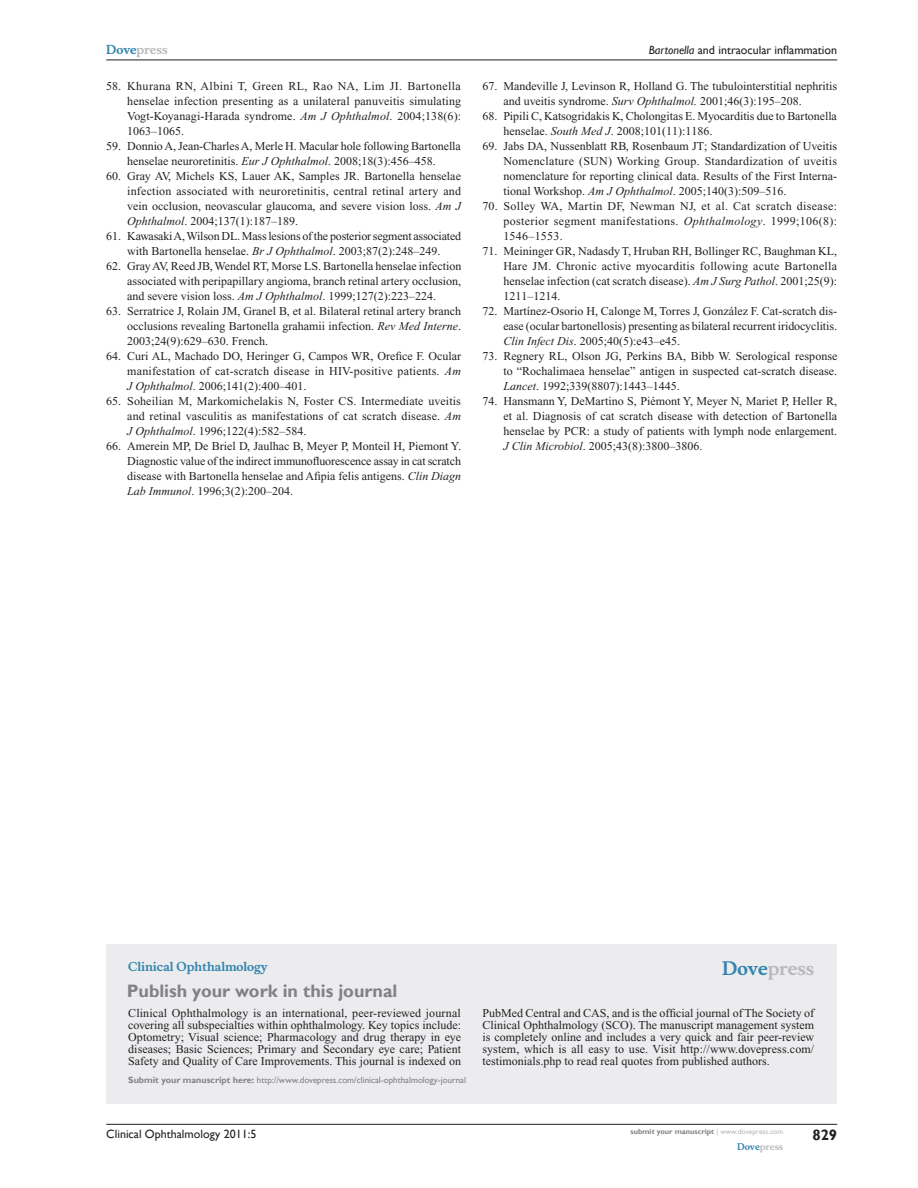
<style>
.page{position:relative;width:918px;height:1188px;background:#fff}
.page>*{position:absolute;margin:0;border:0;box-sizing:border-box;transform-origin:0 0}
.t1{font:700 18px "Gill Sans";color:#808285}
.t2{font:700 18px "Musee";color:#b8b9bc}
.t3{font:700 15px "Gill Sans";color:#231f20}
.t4{font:12px/15px "Times New Roman";color:#231f20;text-align:justify}
.t5{font:12px "Gill Sans";color:#231f20}
.t6{font:700 12px "Musee";color:#3485ae}
.t7{font:700 12px "Musee";color:#b8b9bc}
.t8{font:9px "Gill Sans";color:#808285}
.t9{font:700 9px "Musee";color:#b8b9bc}
.t10{font:700 7.5px "Gill Sans";color:#808285}
.s1{color:#3485ae}
.s2{font-style:italic}
.s3{font-weight:700}
.s4{font-weight:400;color:#b8b9bc}
</style>
<div class="page">
<div style="left:106px;top:944px;width:731px;height:159px;background:#ececee"></div>
<hr style="left:106px;top:1124px;width:731px;height:1px;background:#231f20">
<hr style="left:106px;top:60px;width:731px;height:1px;background:#231f20">
<p class="t7" style="left:106px;top:43px;width:63px"><span class="s1">Dove</span>press</p>
<p class="t4" style="left:127px;top:79px;width:335px;text-indent:-21px">58. Khurana RN, Albini T, Green RL, Rao NA, Lim JI. Bartonella henselae infection presenting as a unilateral panuveitis simulating Vogt-Koyanagi-Harada syndrome. <span class="s2">Am J Ophthalmol</span>. 2004;138(6):<br>1063–1065.</p>
<p class="t4" style="left:106px;top:139px;width:356px;text-align:center">59. Donnio A, Jean-Charles A, Merle H. Macular hole following Bartonella henselae neuroretinitis. <span class="s2">Eur J Ophthalmol</span>. 2008;18(3):456–458.</p>
<p class="t4" style="left:127px;top:169px;width:335px;text-indent:-21px">60. Gray AV, Michels KS, Lauer AK, Samples JR. Bartonella henselae infection associated with neuroretinitis, central retinal artery and vein occlusion, neovascular glaucoma, and severe vision loss. <span class="s2">Am J Ophthalmol</span>. 2004;137(1):187–189.</p>
<p class="t4" style="left:106px;top:229px;width:356px;text-align:center">61. Kawasaki A, Wilson DL. Mass lesions of the posterior segment associated with Bartonella henselae. <span class="s2">Br J Ophthalmol</span>. 2003;87(2):248–249.</p>
<p class="t4" style="left:127px;top:259px;width:336px;text-indent:-21px">62. Gray AV, Reed JB, Wendel RT, Morse LS. Bartonella henselae infection associated with peripapillary angioma, branch retinal artery occlusion, and severe vision loss. <span class="s2">Am J Ophthalmol</span>. 1999;127(2):223–224.</p>
<p class="t4" style="left:127px;top:304px;width:335px;text-indent:-21px">63. Serratrice J, Rolain JM, Granel B, et al. Bilateral retinal artery branch occlusions revealing Bartonella grahamii infection. <span class="s2">Rev Med Interne</span>.<br>2003;24(9):629–630. French.</p>
<p class="t4" style="left:127px;top:349px;width:335px;text-indent:-21px">64. Curi AL, Machado DO, Heringer G, Campos WR, Orefice F. Ocular manifestation of cat-scratch disease in HIV-positive patients. <span class="s2">Am J Ophthalmol</span>. 2006;141(2):400–401.</p>
<p class="t4" style="left:127px;top:394px;width:335px;text-indent:-21px">65. Soheilian M, Markomichelakis N, Foster CS. Intermediate uveitis and retinal vasculitis as manifestations of cat scratch disease. <span class="s2">Am J Ophthalmol</span>. 1996;122(4):582–584.</p>
<p class="t4" style="left:127px;top:439px;width:335px;text-indent:-21px">66. Amerein MP, De Briel D, Jaulhac B, Meyer P, Monteil H, Piemont Y.<br>Diagnostic value of the indirect immunofluorescence assay in cat scratch disease with Bartonella henselae and Afipia felis antigens. <span class="s2">Clin Diagn Lab Immunol</span>. 1996;3(2):200–204.</p>
<p class="t5" style="left:649px;top:43px;width:190px"><span class="s2">Bartonella</span> and intraocular inflammation</p>
<p class="t4" style="left:503px;top:79px;width:335px;text-indent:-21px">67. Mandeville J, Levinson R, Holland G. The tubulointerstitial nephritis and uveitis syndrome. <span class="s2">Surv Ophthalmol.</span> 2001;46(3):195–208.</p>
<p class="t4" style="left:503px;top:109px;width:335px;text-indent:-21px">68. Pipili C, Katsogridakis K, Cholongitas E. Myocarditis due to Bartonella henselae. <span class="s2">South Med J</span>. 2008;101(11):1186.</p>
<p class="t4" style="left:503px;top:139px;width:335px;text-indent:-21px">69. Jabs DA, Nussenblatt RB, Rosenbaum JT; Standardization of Uveitis Nomenclature (SUN) Working Group. Standardization of uveitis nomenclature for reporting clinical data. Results of the First Interna&shy;tional Workshop. <span class="s2">Am J Ophthalmol</span>. 2005;140(3):509–516.</p>
<p class="t4" style="left:503px;top:199px;width:335px;text-indent:-21px">70. Solley WA, Martin DF, Newman NJ, et al. Cat scratch disease: posterior segment manifestations. <span class="s2">Ophthalmology</span>. 1999;106(8):<br>1546–1553.</p>
<p class="t4" style="left:503px;top:244px;width:335px;text-indent:-21px">71. Meininger GR, Nadasdy T, Hruban RH, Bollinger RC, Baughman KL, Hare JM. Chronic active myocarditis following acute Bartonella henselae infection (cat scratch disease). <span class="s2">Am J Surg Pathol</span>. 2001;25(9):<br>1211–1214.</p>
<p class="t4" style="left:503px;top:304px;width:335px;text-indent:-21px">72. Martínez-Osorio H, Calonge M, Torres J, González F. Cat-scratch dis&shy;ease (ocular bartonellosis) presenting as bilateral recurrent iridocyclitis.<br><span class="s2">Clin Infect Dis</span>. 2005;40(5):e43–e45.</p>
<p class="t4" style="left:503px;top:349px;width:336px;text-indent:-21px">73. Regnery RL, Olson JG, Perkins BA, Bibb W. Serological response to “Rochalimaea henselae” antigen in suspected cat-scratch disease.<br><span class="s2">Lancet</span>. 1992;339(8807):1443–1445.</p>
<p class="t4" style="left:503px;top:394px;width:335px;text-indent:-21px">74. Hansmann Y, DeMartino S, Piémont Y, Meyer N, Mariet P, Heller R, et al. Diagnosis of cat scratch disease with detection of Bartonella henselae by PCR: a study of patients with lymph node enlargement.<br><span class="s2">J Clin Microbiol</span>. 2005;43(8):3800–3806.</p>
<p class="t6" style="left:128px;top:959px;width:141px">Clinical Ophthalmology</p>
<h1 class="t1" style="left:127px;top:980px;width:272px">Publish your work in this journal</h1>
<h1 class="t2" style="left:722px;top:958px;width:94px"><span class="s1">Dove</span>press</h1>
<p class="t4" style="left:128px;top:1007px;width:334px;line-height:12px">Clinical Ophthalmology is an international, peer-reviewed journal covering all subspecialties within ophthalmology. Key topics include:<br>Optometry; Visual science; Pharmacology and drug therapy in eye diseases; Basic Sciences; Primary and Secondary eye care; Patient Safety and Quality of Care Improvements. This journal is indexed on</p>
<p class="t4" style="left:482px;top:1007px;width:333px;line-height:12px">PubMed Central and CAS, and is the official journal of The Society of Clinical Ophthalmology (SCO). The manuscript management system is completely online and includes a very quick and fair peer-review system, which is all easy to use. Visit http://www.dovepress.com/ testimonials.php to read real quotes from published authors.</p>
<p class="t8" style="left:128px;top:1075px;width:339px"><span class="s3">Submit your manuscript here:</span> http://www.dovepress.com/clinical-ophthalmology-journal</p>
<p class="t5" style="left:106px;top:1127px;width:152px">Clinical Ophthalmology 2011:5</p>
<p class="t10" style="left:631px;top:1127px;width:154px">submit your manuscript <span class="s4">| www.dovepress.com</span></p>
<p class="t9" style="left:737px;top:1141px;width:48px"><span class="s1">Dove</span>press</p>
<p class="t3" style="left:812px;top:1126px;width:26px">829</p>
</div>
